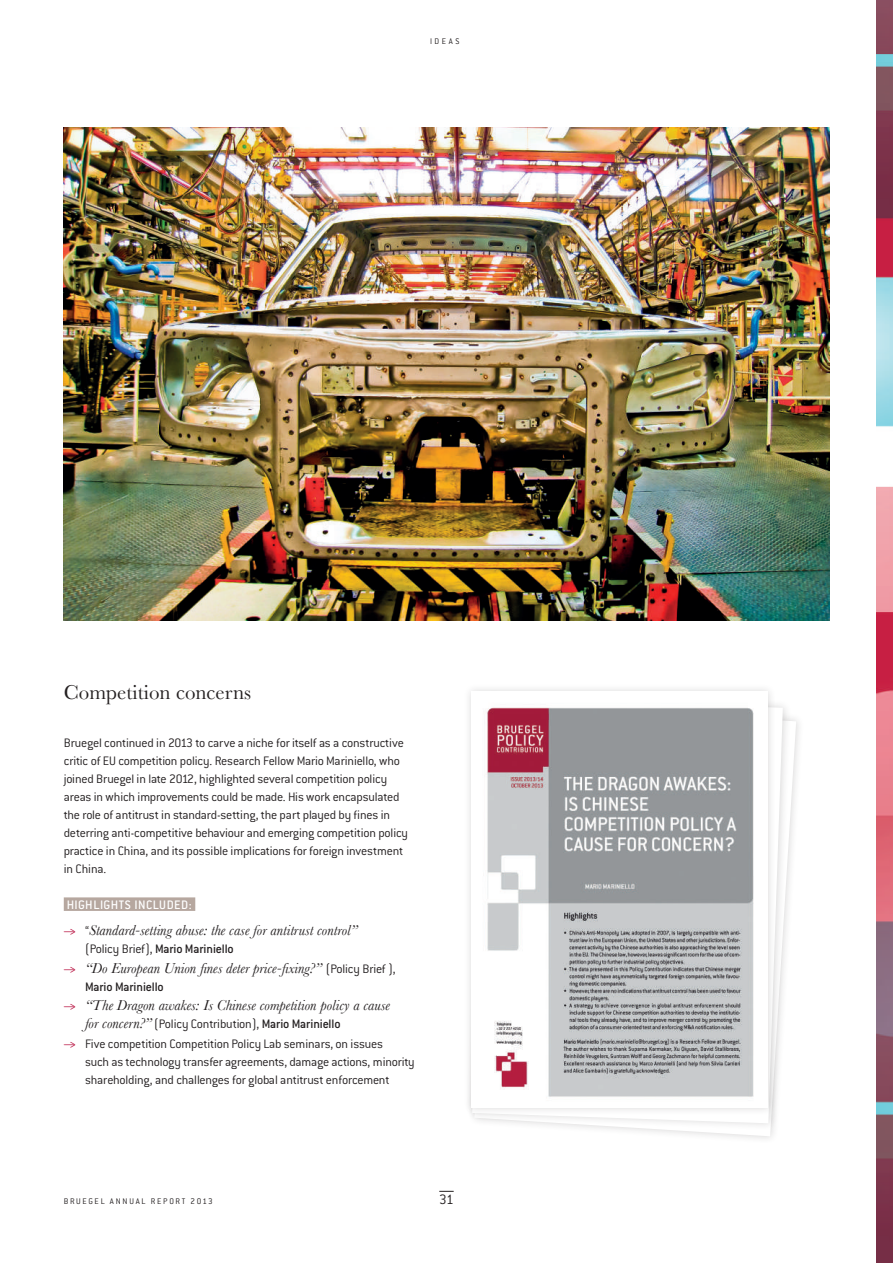
<style>
.page{position:relative;width:893px;height:1263px;background:#fff}
.page>*{position:absolute;margin:0;border:0;box-sizing:border-box;transform-origin:0 0}
.t1{font:21px "Baskerville";color:#231f20}
.t2{font:italic 15px "Baskerville";color:#231f20}
.t3{font:300 15px "Conduit ITC";color:#231f20}
.t4{font:300 13.5px/18px "Conduit ITC";letter-spacing:-.015em;color:#231f20}
.t5{font:500 13.5px "Conduit ITC";color:#231f20}
.t6{font:500 13.5px "Conduit ITC";letter-spacing:.025em;color:#fff}
.t7{font:300 9px "Conduit ITC";letter-spacing:.2em;color:#231f20}
.s1{font-family:"Conduit ITC";font-weight:300;font-style:normal;font-size:13.5px;color:#b50536}
.s2{font-family:"Conduit ITC";font-weight:300;font-style:normal;font-size:13.5px}
.s3{font-weight:300}
.s4{font-family:"Baskerville";font-weight:400;font-style:italic;font-size:15px}
.s5{font-weight:500}
.s6{color:#b50536}
</style>
<div class="page">
<svg style="left:439px;top:1191px;width:15px;height:1px"></svg>
<img style="left:876px;top:0;width:17px;height:1263px">
<div style="left:64px;top:897px;width:131px;height:14px;background:#b6a79f"></div>
<img style="left:64px;top:128px;width:765px;height:493px">
<div style="left:465px;top:690px;width:326px;height:441px;background:#231f20;opacity:.17"></div>
<svg style="left:472px;top:697px;width:311px;height:426px"></svg>
<div style="left:464px;top:684px;width:312px;height:432px;background:#231f20;opacity:.17"></div>
<img style="left:487px;top:707px;width:267px;height:390px">
<p class="t7" style="left:430px;top:37px;width:31px">IDEAS</p>
<h1 class="t1" style="left:64px;top:680px;width:189px">Competition concerns</h1>
<p class="t4" style="left:64px;top:733px;width:346px">Bruegel continued in 2013 to carve a niche for itself as a constructive critic of EU competition policy. Research Fellow Mario Mariniello, who joined Bruegel in late 2012, highlighted several competition policy areas in which improvements could be made. His work encapsulated the role of antitrust in standard-setting, the part played by fines in deterring anti-competitive behaviour and emerging competition policy practice in China, and its possible implications for foreign investment in China.</p>
<p class="t6" style="left:67px;top:897px;width:126px">HIGHLIGHTS INCLUDED:</p>
<p class="t2" style="left:64px;top:921px;width:295px"><span class="s1">—&gt;</span> <span class="s2">“</span>Standard-setting abuse: the case for antitrust control”</p>
<p class="t5" style="left:85px;top:941px;width:150px"><span class="s3">(Policy Brief),</span> Mario Mariniello</p>
<p class="t2" style="left:64px;top:959px;width:333px"><span class="s1">—&gt;</span> “Do European Union fines deter price-fixing?” <span class="s2">(Policy Brief ),</span></p>
<p class="t5" style="left:85px;top:979px;width:80px">Mario Mariniello</p>
<p class="t2" style="left:64px;top:996px;width:328px"><span class="s1">—&gt;</span> “The Dragon awakes: Is Chinese competition policy a cause</p>
<p class="t4" style="left:64px;top:1014px;width:321px;line-height:19.5px;text-indent:21px"><span class="s4">for concern?”</span> (Policy Contribution), <span class="s5">Mario Mariniello<br></span><span class="s6">—&gt;</span> Five competition Competition Policy Lab seminars, on issues</p>
<p class="t4" style="left:85px;top:1053px;width:331px">such as technology transfer agreements, damage actions, minority shareholding, and challenges for global antitrust enforcement</p>
<p class="t7" style="left:64px;top:1196px;width:150px">BRUEGEL ANNUAL REPORT 2013</p>
<p class="t3" style="left:439px;top:1191px;width:16px">31</p>
</div>
